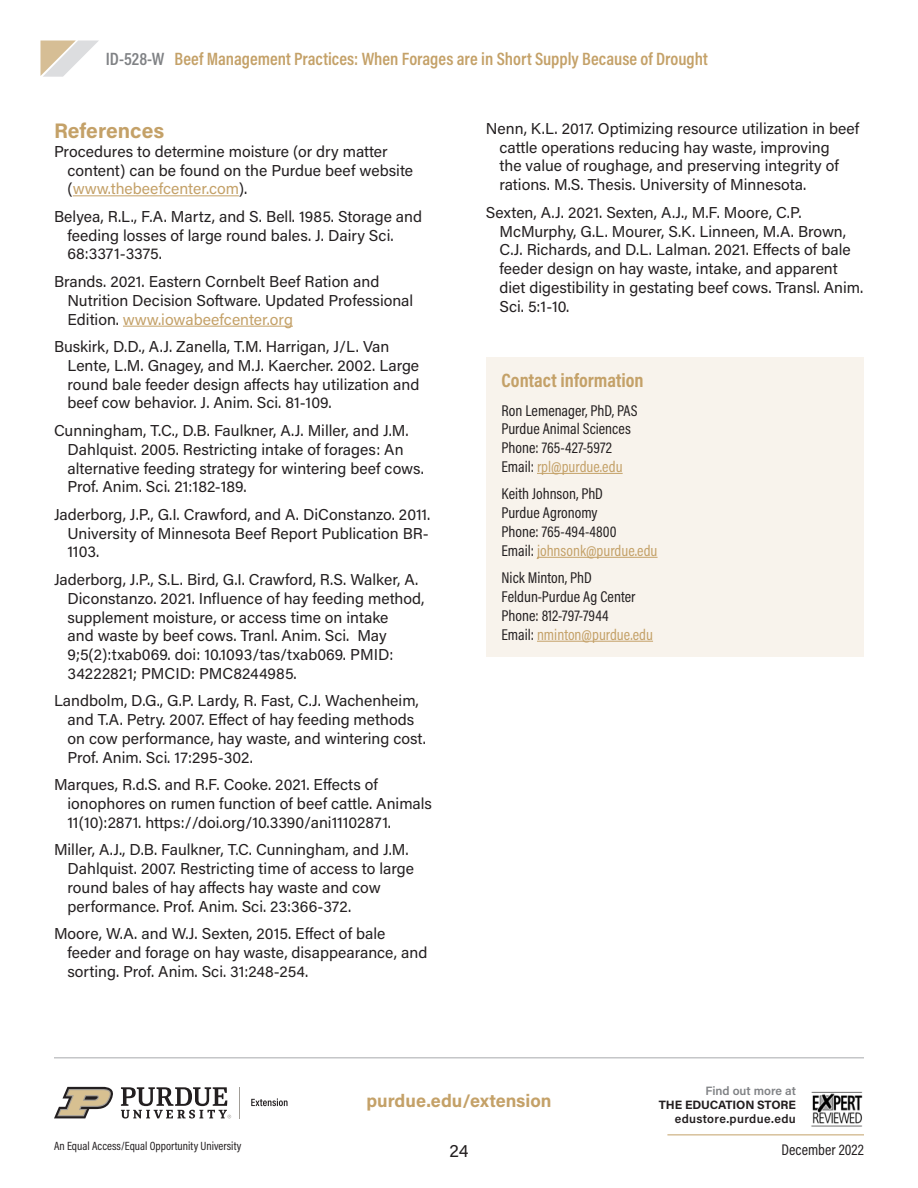
<style>
.page{position:relative;width:918px;height:1188px;background:#fff}
.page>*{position:absolute;margin:0;border:0;box-sizing:border-box;transform-origin:0 0}
.HEADING_1{font:700 21px "Acumin Pro";letter-spacing:.005em;color:#c4a168}
.HEADING_2{font:700 19.5px "Acumin Pro Cond";color:#c4a168}
.t1{font:600 18px "Acumin Pro Cond";color:#c4a168}
.t2{font:700 18px "Acumin Pro";color:#c4a168}
.t3{font:18px "Acumin Pro";color:#231f20}
.Body_copy{font:15.75px/18.8px "Acumin Pro";color:#231f20}
.Body_copy-2{font:15.75px "Acumin Pro Cond";color:#231f20}
.Body_copy-3{font:15.75px "Acumin Pro Cond";color:#c4a168}
.t4{font:15.6px "Acumin Pro Cond";letter-spacing:.005em;color:#231f20}
.t5{font:600 12.15px "Acumin Pro";letter-spacing:.03em;color:#231f20}
.t6{font:700 12.15px "Acumin Pro";letter-spacing:-.01em;color:#231f20}
.t7{font:600 12.15px "Acumin Pro";color:#808285}
.t8{font:12px "Acumin Pro Cond";color:#231f20}
.s1{color:#808285}
.s2{color:#c4a168}
.s3{color:#231f20}
</style>
<div class="page">
<svg style="left:40px;top:40px;width:59px;height:37px"></svg>
<hr style="left:54px;top:1057px;width:810px;height:1px;background:#a8a9ad">
<svg style="left:251px;top:1098px;width:37px;height:8px"></svg>
<hr style="left:239px;top:1087px;width:1px;height:32px;background:#a19d97">
<svg style="left:54px;top:1087px;width:59px;height:31px"></svg>
<svg style="left:121px;top:1087px;width:110px;height:32px"></svg>
<hr style="left:667px;top:1135px;width:197px;height:1px;background:#c4a168">
<img style="left:811px;top:1091px;width:52px;height:36px">
<div style="left:486px;top:357px;width:378px;height:300px;background:#f8f3ec"></div>
<hr style="left:537px;top:473px;width:86px;height:1px;background:#c4a168">
<hr style="left:537px;top:557px;width:121px;height:1px;background:#c4a168">
<hr style="left:537px;top:641px;width:116px;height:1px;background:#c4a168">
<hr style="left:73px;top:195px;width:166px;height:1px;background:#c4a168">
<hr style="left:123px;top:326px;width:170px;height:1px;background:#c4a168">
<p class="t1" style="left:106px;top:47px;width:603px"><span class="s1">ID-528-W</span> Beef Management Practices: When Forages are in Short Supply Because of Drought</p>
<p class="HEADING_1" style="left:54px;top:116px;width:112px">References</p>
<p class="Body_copy" style="left:67px;top:141px;width:347px;text-indent:-13px">Procedures to determine moisture (or dry matter content) can be found on the Purdue beef website (<span class="s2">www.thebeefcenter.com</span>).</p>
<p class="Body_copy" style="left:67px;top:206px;width:356px;text-indent:-13px">Belyea, R.L., F.A. Martz, and S. Bell. 1985. Storage and feeding losses of large round bales. J. Dairy Sci.<br>68:3371-3375.</p>
<p class="Body_copy" style="left:67px;top:272px;width:347px;text-indent:-13px">Brands. 2021. Eastern Cornbelt Beef Ration and<br>Nutrition Decision Software. Updated Professional<br>Edition. <span class="s2">www.iowabeefcenter.org</span></p>
<p class="Body_copy" style="left:67px;top:337px;width:353px;text-indent:-13px">Buskirk, D.D., A.J. Zanella, T.M. Harrigan, J/L. Van Lente, L.M. Gnagey, and M.J. Kaercher. 2002. Large round bale feeder design affects hay utilization and beef cow behavior. J. Anim. Sci. 81-109.</p>
<p class="Body_copy" style="left:67px;top:421px;width:358px;text-indent:-13px">Cunningham, T.C., D.B. Faulkner, A.J. Miller, and J.M.<br>Dahlquist. 2005. Restricting intake of forages: An alternative feeding strategy for wintering beef cows.<br>Prof. Anim. Sci. 21:182-189.</p>
<p class="Body_copy" style="left:67px;top:504px;width:364px;text-align:justify;text-indent:-13px">Jaderborg, J.P., G.I. Crawford, and A. DiConstanzo. 2011.<br>University of Minnesota Beef Report Publication BR-1103.</p>
<p class="Body_copy" style="left:67px;top:570px;width:359px;text-indent:-13px">Jaderborg, J.P., S.L. Bird, G.I. Crawford, R.S. Walker, A.<br>Diconstanzo. 2021. Influence of hay feeding method, supplement moisture, or access time on intake<br>and waste by beef cows. Tranl. Anim. Sci. May 9;5(2):txab069. doi: 10.1093/tas/txab069. PMID:<br>34222821; PMCID: PMC8244985.</p>
<p class="Body_copy" style="left:67px;top:691px;width:360px;text-indent:-13px">Landbolm, D.G., G.P. Lardy, R. Fast, C.J. Wachenheim, and T.A. Petry. 2007. Effect of hay feeding methods on cow performance, hay waste, and wintering cost.<br>Prof. Anim. Sci. 17:295-302.</p>
<p class="Body_copy" style="left:67px;top:775px;width:366px;text-indent:-13px">Marques, R.d.S. and R.F. Cooke. 2021. Effects of ionophores on rumen function of beef cattle. Animals<br>11(10):2871. https://doi.org/10.3390/ani11102871.</p>
<p class="Body_copy" style="left:67px;top:840px;width:348px;text-indent:-13px">Miller, A.J., D.B. Faulkner, T.C. Cunningham, and J.M.<br>Dahlquist. 2007. Restricting time of access to large round bales of hay affects hay waste and cow performance. Prof. Anim. Sci. 23:366-372.</p>
<p class="Body_copy" style="left:67px;top:924px;width:361px;text-indent:-13px">Moore, W.A. and W.J. Sexten, 2015. Effect of bale feeder and forage on hay waste, disappearance, and sorting. Prof. Anim. Sci. 31:248-254.</p>
<p class="Body_copy" style="left:499px;top:118px;width:361px;text-indent:-13px">Nenn, K.L. 2017. Optimizing resource utilization in beef cattle operations reducing hay waste, improving<br>the value of roughage, and preserving integrity of rations. M.S. Thesis. University of Minnesota.</p>
<p class="Body_copy" style="left:499px;top:202px;width:365px;text-indent:-13px">Sexten, A.J. 2021. Sexten, A.J., M.F. Moore, C.P.<br>McMurphy, G.L. Mourer, S.K. Linneen, M.A. Brown, C.J. Richards, and D.L. Lalman. 2021. Effects of bale feeder design on hay waste, intake, and apparent diet digestibility in gestating beef cows. Transl. Anim.<br>Sci. 5:1-10.</p>
<p class="HEADING_2" style="left:502px;top:368px;width:144px">Contact information</p>
<p class="Body_copy-2" style="left:502px;top:400px;width:138px">Ron Lemenager, PhD, PAS</p>
<p class="Body_copy-2" style="left:502px;top:419px;width:131px">Purdue Animal Sciences</p>
<p class="Body_copy-2" style="left:502px;top:437px;width:112px">Phone: 765-427-5972</p>
<p class="Body_copy-3" style="left:502px;top:456px;width:123px"><span class="s3">Email:</span> rpl@purdue.edu</p>
<p class="Body_copy-2" style="left:502px;top:484px;width:103px">Keith Johnson, PhD</p>
<p class="Body_copy-2" style="left:502px;top:503px;width:98px">Purdue Agronomy</p>
<p class="Body_copy-2" style="left:502px;top:521px;width:116px">Phone: 765-494-4800</p>
<p class="Body_copy-3" style="left:502px;top:540px;width:158px"><span class="s3">Email:</span> johnsonk@purdue.edu</p>
<p class="Body_copy-2" style="left:502px;top:568px;width:92px">Nick Minton, PhD</p>
<p class="Body_copy-2" style="left:502px;top:586px;width:135px">Feldun-Purdue Ag Center</p>
<p class="Body_copy-2" style="left:502px;top:605px;width:109px">Phone: 812-797-7944</p>
<p class="Body_copy-3" style="left:502px;top:624px;width:153px"><span class="s3">Email:</span> nminton@purdue.edu</p>
<p class="t8" style="left:54px;top:1138px;width:189px">An Equal Access/Equal Opportunity University</p>
<p class="t2" style="left:366px;top:1088px;width:187px">purdue.edu/extension</p>
<p class="t3" style="left:449px;top:1138px;width:20px">24</p>
<p class="t7" style="left:705px;top:1083px;width:92px">Find out more at</p>
<p class="t6" style="left:659px;top:1096px;width:139px">THE EDUCATION STORE</p>
<p class="t5" style="left:675px;top:1110px;width:123px">edustore.purdue.edu</p>
<p class="t4" style="left:781px;top:1140px;width:84px">December 2022</p>
</div>
